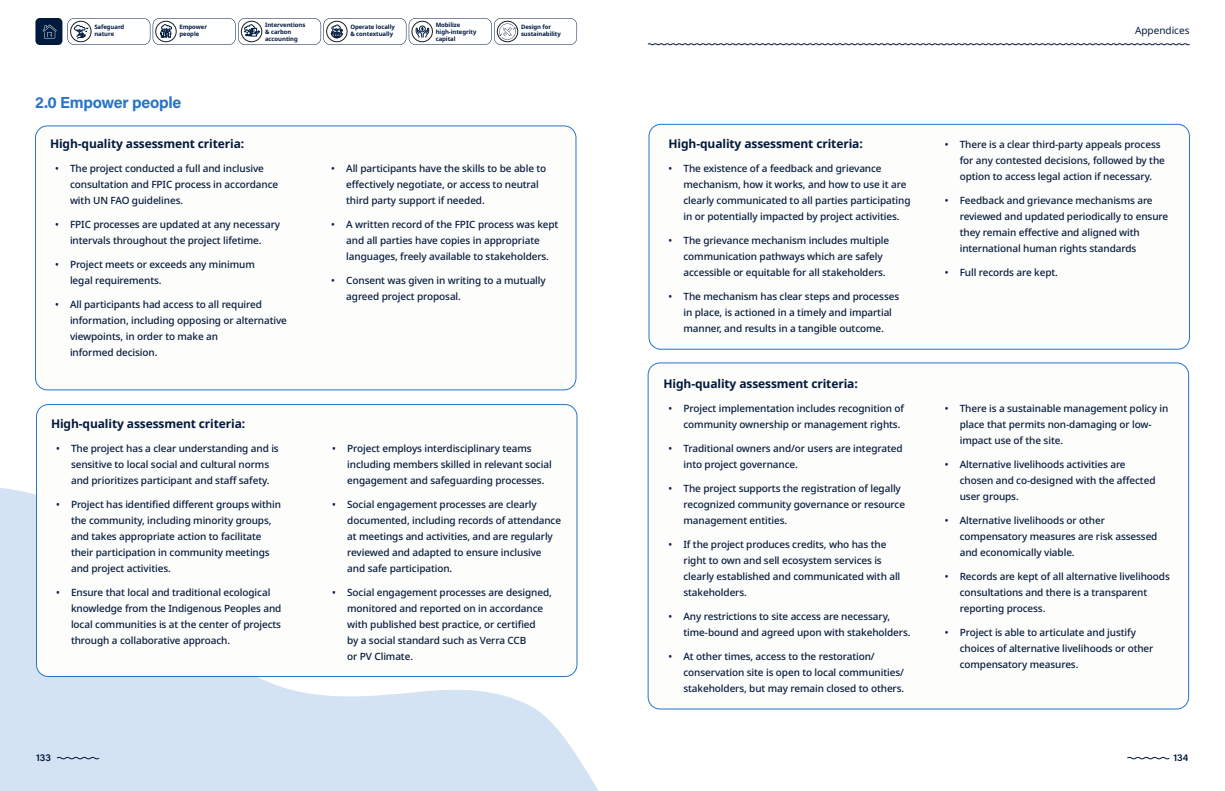
<style>
.page{position:relative;width:1225px;height:791px;background:#fff}
.page>*{position:absolute;margin:0;border:0;box-sizing:border-box;transform-origin:0 0}
.t1{font:700 16px "Acumin Pro";letter-spacing:-.02em;color:#2774ca}
.t2{font:700 12px "Noto Sans";letter-spacing:-.01em;color:#03193c}
.t3{font:500 10px/16px "Noto Sans";letter-spacing:-.01em;color:#03193c}
.t4{font:10px "Noto Sans";color:#03193c}
.t5{font:600 10px "Acumin Pro";color:#03193c}
.t6{font:700 6px/7px "Noto Sans";letter-spacing:-.01em;color:#001a3e}
</style>
<div class="page">
<svg style="left:0;top:350px;width:599px;height:441px;fill:#d4e3f4"></svg>
<div style="left:36px;top:404px;width:541px;height:272px;background:#fdfdfc;border-radius:12px"></div>
<div style="left:36px;top:404px;width:541px;height:273px;border:1px solid #2774ca;border-radius:12px"></div>
<div style="left:648px;top:124px;width:542px;height:226px;border:1px solid #2774ca;border-radius:12px"></div>
<div style="left:35px;top:126px;width:541px;height:264px;background:#fdfdfc;border-radius:12px"></div>
<div style="left:35px;top:125px;width:541px;height:265px;border:1px solid #2774ca;border-radius:12px"></div>
<svg style="left:56px;top:756px;width:44px;height:4px"></svg>
<svg style="left:1127px;top:756px;width:43px;height:4px"></svg>
<svg style="left:647px;top:43px;width:543px;height:3px"></svg>
<div style="left:35px;top:18px;width:27px;height:27px;background:#001a3e;border-radius:4px"></div>
<svg style="left:43px;top:25px;width:14px;height:13px"></svg>
<svg style="left:67px;top:18px;width:510px;height:27px"></svg>
<p class="t6" style="left:94px;top:24px;width:32px">Safeguard nature</p>
<p class="t6" style="left:179px;top:24px;width:29px">Empower people</p>
<p class="t6" style="left:265px;top:21px;width:42px">Interventions &amp; carbon accounting</p>
<h1 class="t1" style="left:35px;top:91px;width:148px">2.0 Empower people</h1>
<p class="t2" style="left:50px;top:135px;width:196px">High-quality assessment criteria:</p>
<p class="t3" style="left:70px;top:161px;width:210px;text-indent:-15px">• The project conducted a full and inclusive consultation and FPIC process in accordance with UN FAO guidelines.</p>
<p class="t3" style="left:55px;top:217px;width:227px;text-align:center">• FPIC processes are updated at any necessary intervals throughout the project lifetime.</p>
<p class="t3" style="left:70px;top:257px;width:186px;text-indent:-15px">• Project meets or exceeds any minimum legal requirements.</p>
<p class="t3" style="left:70px;top:297px;width:218px;text-indent:-15px">• All participants had access to all required information, including opposing or alternative viewpoints, in order to make an<br>informed decision.</p>
<p class="t2" style="left:51px;top:415px;width:196px">High-quality assessment criteria:</p>
<p class="t3" style="left:56px;top:441px;width:224px;text-align:center">• The project has a clear understanding and is sensitive to local social and cultural norms<br>and prioritizes participant and staff safety.</p>
<p class="t3" style="left:71px;top:497px;width:211px;text-indent:-15px">• Project has identified different groups within the community, including minority groups, and takes appropriate action to facilitate their participation in community meetings and project activities.</p>
<p class="t3" style="left:71px;top:585px;width:212px;text-indent:-15px">• Ensure that local and traditional ecological knowledge from the Indigenous Peoples and local communities is at the center of projects through a collaborative approach.</p>
<p class="t6" style="left:350px;top:24px;width:46px">Operate locally &amp; contextually</p>
<p class="t6" style="left:436px;top:21px;width:42px">Mobilize high-integrity capital</p>
<p class="t6" style="left:521px;top:24px;width:41px">Design for sustainability</p>
<p class="t3" style="left:346px;top:161px;width:201px;text-indent:-15px">• All participants have the skills to be able to effectively negotiate, or access to neutral third party support if needed.</p>
<p class="t3" style="left:331px;top:217px;width:229px;text-align:center">• A written record of the FPIC process was kept and all parties have copies in appropriate languages, freely available to stakeholders.</p>
<p class="t3" style="left:346px;top:273px;width:201px;text-indent:-15px">• Consent was given in writing to a mutually agreed project proposal.</p>
<p class="t3" style="left:347px;top:441px;width:206px;text-indent:-15px">• Project employs interdisciplinary teams including members skilled in relevant social engagement and safeguarding processes.</p>
<p class="t3" style="left:347px;top:497px;width:215px;text-indent:-15px">• Social engagement processes are clearly documented, including records of attendance at meetings and activities, and are regularly reviewed and adapted to ensure inclusive and safe participation.</p>
<p class="t3" style="left:347px;top:585px;width:206px;text-indent:-15px">• Social engagement processes are designed, monitored and reported on in accordance with published best practice, or certified<br>by a social standard such as Verra CCB<br>or PV Climate.</p>
<p class="t4" style="left:1135px;top:24px;width:56px">Appendices</p>
<p class="t2" style="left:668px;top:135px;width:196px">High-quality assessment criteria:</p>
<p class="t3" style="left:683px;top:161px;width:228px;text-indent:-15px">• The existence of a feedback and grievance mechanism, how it works, and how to use it are clearly communicated to all parties participating in or potentially impacted by project activities.</p>
<p class="t3" style="left:683px;top:233px;width:207px;text-indent:-15px">• The grievance mechanism includes multiple communication pathways which are safely accessible or equitable for all stakeholders.</p>
<p class="t3" style="left:683px;top:289px;width:217px;text-indent:-15px">• The mechanism has clear steps and processes in place, is actioned in a timely and impartial manner, and results in a tangible outcome.</p>
<p class="t2" style="left:663px;top:375px;width:196px">High-quality assessment criteria:</p>
<p class="t3" style="left:683px;top:401px;width:222px;text-indent:-15px">• Project implementation includes recognition of community ownership or management rights.</p>
<p class="t3" style="left:683px;top:441px;width:220px;text-indent:-15px">• Traditional owners and/or users are integrated into project governance.</p>
<p class="t3" style="left:683px;top:481px;width:223px;text-indent:-15px">• The project supports the registration of legally recognized community governance or resource management entities.</p>
<p class="t3" style="left:683px;top:537px;width:218px;text-indent:-15px">• If the project produces credits, who has the right to own and sell ecosystem services is clearly established and communicated with all stakeholders.</p>
<p class="t3" style="left:683px;top:609px;width:228px;text-indent:-15px">• Any restrictions to site access are necessary, time-bound and agreed upon with stakeholders.</p>
<p class="t3" style="left:683px;top:649px;width:222px;text-indent:-15px">• At other times, access to the restoration/ conservation site is open to local communities/ stakeholders, but may remain closed to others.</p>
<p class="t3" style="left:959px;top:137px;width:207px;text-indent:-15px">• There is a clear third-party appeals process for any contested decisions, followed by the option to access legal action if necessary.</p>
<p class="t3" style="left:959px;top:193px;width:210px;text-indent:-15px">• Feedback and grievance mechanisms are reviewed and updated periodically to ensure they remain effective and aligned with international human rights standards</p>
<p class="t3" style="left:944px;top:265px;width:115px">• Full records are kept.</p>
<p class="t3" style="left:959px;top:401px;width:210px;text-indent:-15px">• There is a sustainable management policy in place that permits non-damaging or low&shy;impact use of the site.</p>
<p class="t3" style="left:959px;top:457px;width:197px;text-indent:-15px">• Alternative livelihoods activities are chosen and co-designed with the affected user groups.</p>
<p class="t3" style="left:959px;top:513px;width:199px;text-indent:-15px">• Alternative livelihoods or other compensatory measures are risk assessed and economically viable.</p>
<p class="t3" style="left:959px;top:569px;width:212px;text-indent:-15px">• Records are kept of all alternative livelihoods consultations and there is a transparent reporting process.</p>
<p class="t3" style="left:959px;top:625px;width:195px;text-indent:-15px">• Project is able to articulate and justify choices of alternative livelihoods or other compensatory measures.</p>
<p class="t5" style="left:36px;top:750px;width:16px">133</p>
<p class="t5" style="left:1173px;top:750px;width:16px">134</p>
</div>
